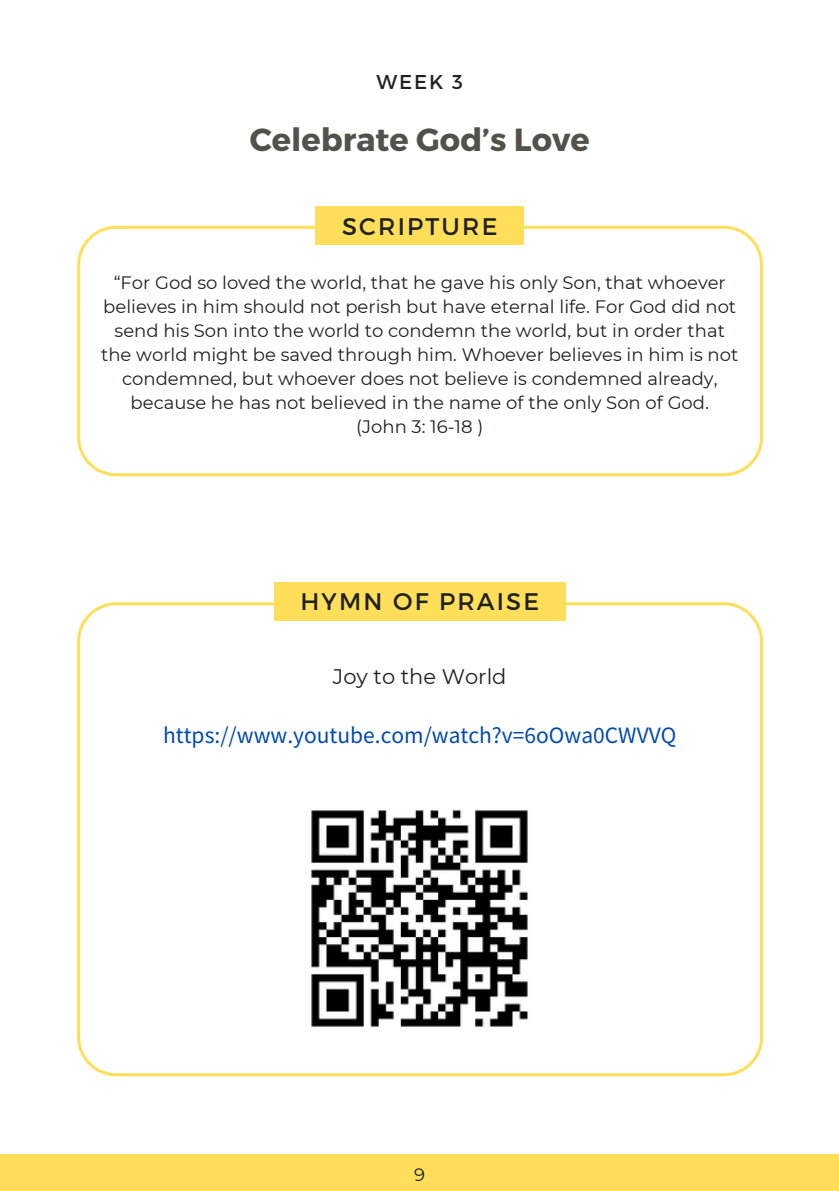
<style>
.page{position:relative;width:839px;height:1191px;background:#fff}
.page>*{position:absolute;margin:0;border:0;box-sizing:border-box;transform-origin:0 0}
.t1{font:700 32px "Montserrat";color:#54514a}
.t2{font:24px "Montserrat";letter-spacing:.09em;color:#1f2122}
.t3{font:21px "Source Han Sans SC";color:#004aad}
.t4{font:21px "Montserrat";color:#1c2120}
.t5{font:20px "Montserrat";color:#1f2122}
.t6{font:18px/24px "Montserrat";color:#1c2120;text-align:center}
</style>
<div class="page">
<div style="left:315px;top:206px;width:209px;height:39px;background:#ffde59"></div>
<svg style="left:77px;top:226px;width:686px;height:250px"></svg>
<div style="left:0;top:1154px;width:838px;height:37px;background:#ffde59"></div>
<svg style="left:77px;top:602px;width:686px;height:474px"></svg>
<img style="left:280px;top:780px;width:278px;height:277px">
<div style="left:274px;top:582px;width:291px;height:39px;background:#ffde59"></div>
<p class="t5" style="left:376px;top:69px;width:88px">WEEK 3</p>
<h1 class="t1" style="left:250px;top:119px;width:341px">Celebrate God’s Love</h1>
<h2 class="t2" style="left:342px;top:211px;width:157px">SCRIPTURE</h2>
<p class="t6" style="left:101px;top:271px;width:638px">“For God so loved the world, that he gave his only Son, that whoever believes in him should not perish but have eternal life. For God did not send his Son into the world to condemn the world, but in order that the world might be saved through him. Whoever believes in him is not condemned, but whoever does not believe is condemned already, because he has not believed in the name of the only Son of God.<br>(John 3: 16-18 )</p>
<h2 class="t2" style="left:300px;top:586px;width:240px">HYMN OF PRAISE</h2>
<p class="t4" style="left:333px;top:664px;width:175px">Joy to the World</p>
<p class="t3" style="left:163px;top:718px;width:515px">https://www.youtube.com/watch?v=6oOwa0CWVVQ</p>
<p class="t6" style="left:414px;top:1162px;width:12px">9</p>
</div>
